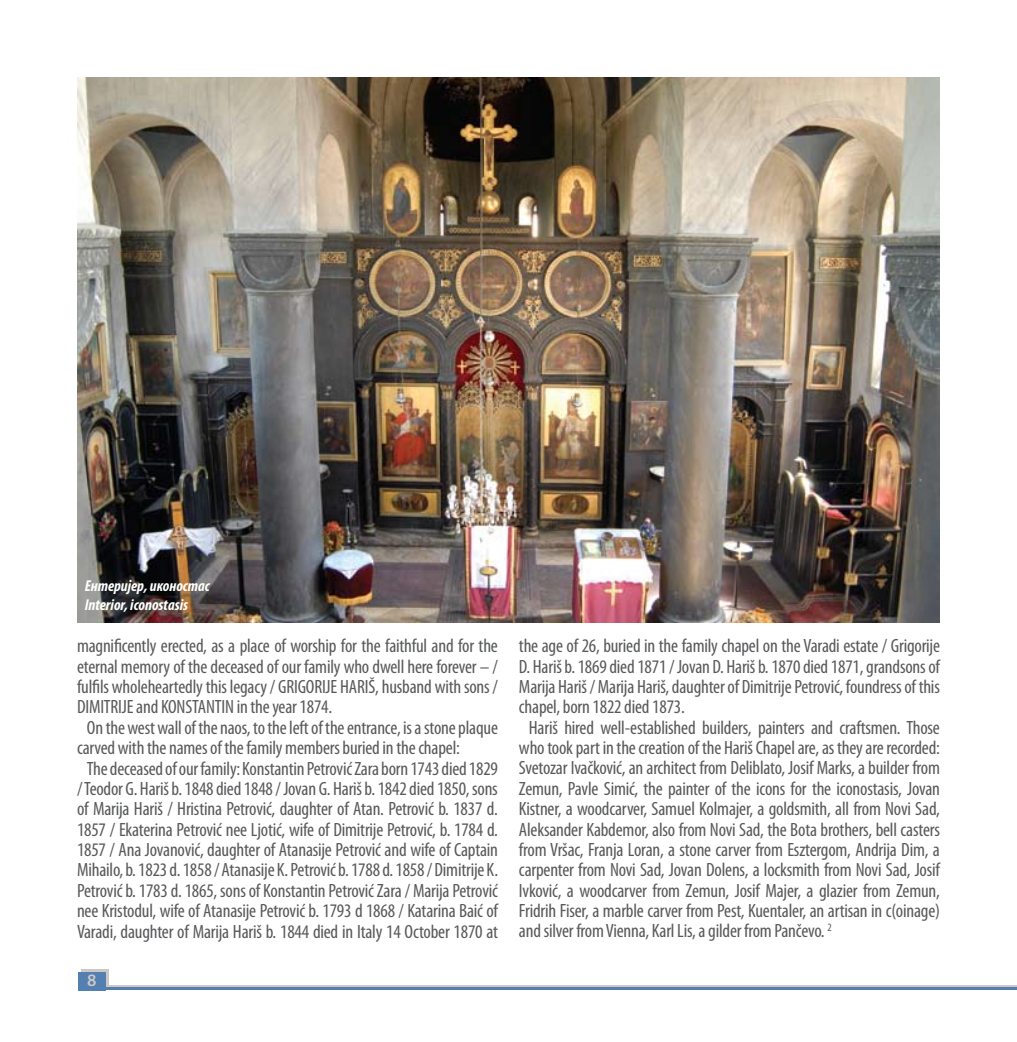
<style>
.page{position:relative;width:1017px;height:1042px;background:#fff}
.page>*{position:absolute;margin:0;border:0;box-sizing:border-box;transform-origin:0 0}
.t1{font:condensed 19.25px "Myriad Pro";letter-spacing:-.01em;color:#58595b}
.t2{font:600 17.5px "Myriad Pro";color:#cdc8c5}
.t3{font:italic 700 condensed 15.75px/18.9px "Myriad Pro";color:#fff}
</style>
<div class="page">
<div style="left:81px;top:969px;width:27px;height:19px;background:#cdc8c5"></div>
<hr style="left:96px;top:985px;width:921px;height:3px;background:#cdc8c5">
<hr style="left:89px;top:987px;width:928px;height:3px;background:#547fb1">
<div style="left:79px;top:971px;width:27px;height:19px;background:#547fb1"></div>
<img style="left:77px;top:77px;width:863px;height:545px">
<p class="t3" style="left:85px;top:576px;width:126px">Ентеријер, иконостас<br>Interior, iconostasis</p>
<p class="t1" style="left:77px;top:634px;width:422px">magnificently erected, as a place of worship for the faithful and for the</p>
<p class="t1" style="left:77px;top:655px;width:422px">eternal memory of the deceased of our family who dwell here forever – /</p>
<p class="t1" style="left:77px;top:675px;width:423px">fulfils wholeheartedly this legacy / GRIGORIJE HARIŠ, husband with sons /</p>
<p class="t1" style="left:77px;top:695px;width:257px">DIMITRIJE and KONSTANTIN in the year 1874.</p>
<p class="t1" style="left:87px;top:716px;width:413px">On the west wall of the naos, to the left of the entrance, is a stone plaque</p>
<p class="t1" style="left:77px;top:736px;width:384px">carved with the names of the family members buried in the chapel:</p>
<p class="t1" style="left:87px;top:756px;width:413px">The deceased of our family: Konstantin Petrović Zara born 1743 died 1829</p>
<p class="t1" style="left:77px;top:777px;width:422px">/ Teodor G. Hariš b. 1848 died 1848 / Jovan G. Hariš b. 1842 died 1850, sons</p>
<p class="t1" style="left:77px;top:797px;width:422px">of Marija Hariš / Hristina Petrović, daughter of Atan. Petrović b. 1837 d.</p>
<p class="t1" style="left:77px;top:818px;width:422px">1857 / Ekaterina Petrović nee Ljotić, wife of Dimitrije Petrović, b. 1784 d.</p>
<p class="t1" style="left:77px;top:838px;width:422px">1857 / Ana Jovanović, daughter of Atanasije Petrović and wife of Captain</p>
<p class="t1" style="left:77px;top:858px;width:423px">Mihailo, b. 1823 d. 1858 / Atanasije K. Petrović b. 1788 d. 1858 / Dimitrije K.</p>
<p class="t1" style="left:77px;top:879px;width:422px">Petrović b. 1783 d. 1865, sons of Konstantin Petrović Zara / Marija Petrović</p>
<p class="t1" style="left:77px;top:899px;width:422px">nee Kristodul, wife of Atanasije Petrović b. 1793 d 1868 / Katarina Baić of</p>
<p class="t1" style="left:77px;top:919px;width:423px">Varadi, daughter of Marija Hariš b. 1844 died in Italy 14 October 1870 at</p>
<p class="t2" style="left:87px;top:969px;width:11px">8</p>
<p class="t1" style="left:519px;top:634px;width:423px">the age of 26, buried in the family chapel on the Varadi estate / Grigorije</p>
<p class="t1" style="left:519px;top:654px;width:422px">D. Hariš b. 1869 died 1871 / Jovan D. Hariš b. 1870 died 1871, grandsons of</p>
<p class="t1" style="left:519px;top:675px;width:422px">Marija Hariš / Marija Hariš, daughter of Dimitrije Petrović, foundress of this</p>
<p class="t1" style="left:519px;top:695px;width:167px">chapel, born 1822 died 1873.</p>
<p class="t1" style="left:529px;top:716px;width:412px">Hariš hired well-established builders, painters and craftsmen. Those</p>
<p class="t1" style="left:519px;top:736px;width:422px">who took part in the creation of the Hariš Chapel are, as they are recorded:</p>
<p class="t1" style="left:519px;top:756px;width:422px">Svetozar Ivačković, an architect from Deliblato, Josif Marks, a builder from</p>
<p class="t1" style="left:519px;top:777px;width:423px">Zemun, Pavle Simić, the painter of the icons for the iconostasis, Jovan</p>
<p class="t1" style="left:519px;top:797px;width:422px">Kistner, a woodcarver, Samuel Kolmajer, a goldsmith, all from Novi Sad,</p>
<p class="t1" style="left:519px;top:817px;width:422px">Aleksander Kabdemor, also from Novi Sad, the Bota brothers, bell casters</p>
<p class="t1" style="left:519px;top:838px;width:422px">from Vršac, Franja Loran, a stone carver from Esztergom, Andrija Dim, a</p>
<p class="t1" style="left:519px;top:858px;width:422px">carpenter from Novi Sad, Jovan Dolens, a locksmith from Novi Sad, Josif</p>
<p class="t1" style="left:519px;top:878px;width:422px">Ivković, a woodcarver from Zemun, Josif Majer, a glazier from Zemun,</p>
<p class="t1" style="left:519px;top:899px;width:423px">Fridrih Fiser, a marble carver from Pest, Kuentaler, an artisan in c(oinage)</p>
<p class="t1" style="left:519px;top:919px;width:314px">and silver from Vienna, Karl Lis, a gilder from Pančevo. <sup>2</sup></p>
</div>
